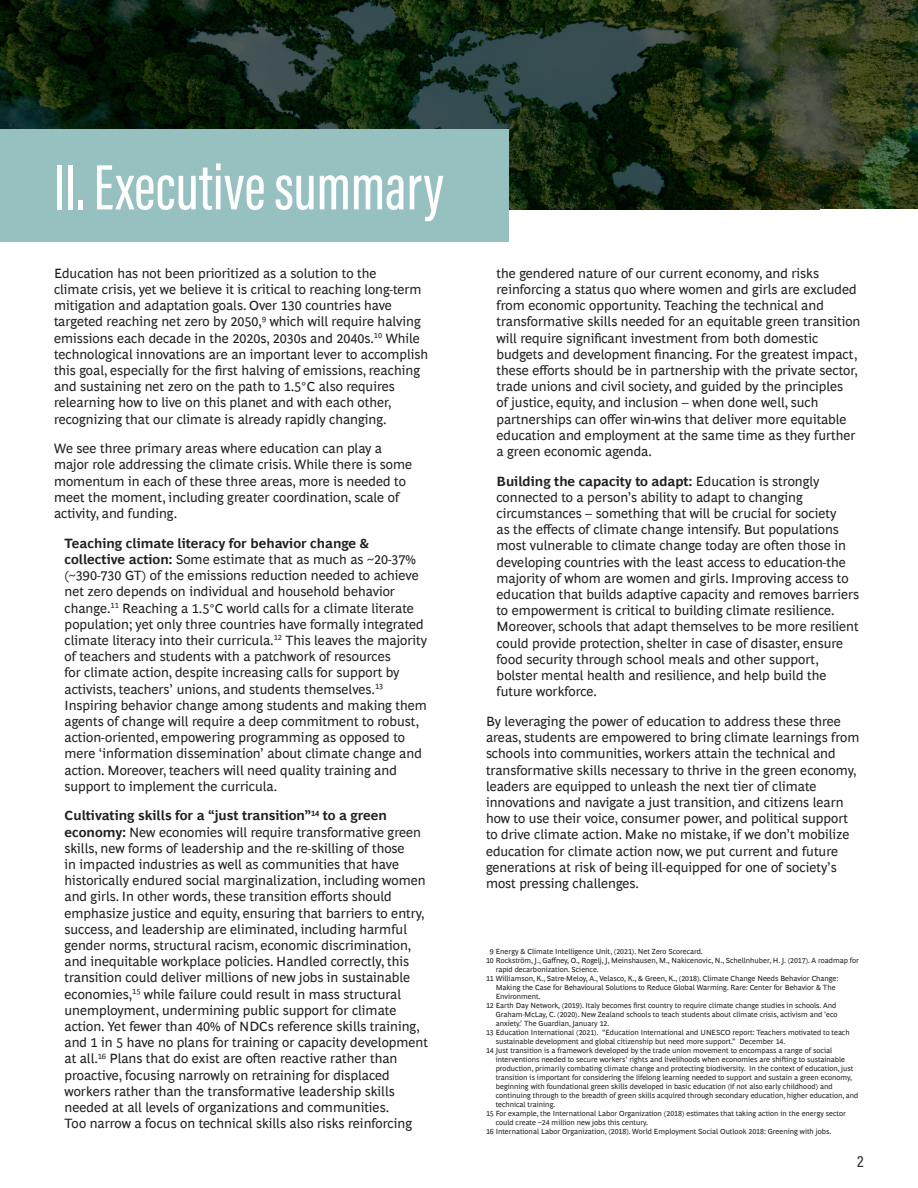
<style>
.page{position:relative;width:918px;height:1188px;background:#fff}
.page>*{position:absolute;margin:0;border:0;box-sizing:border-box;transform-origin:0 0}
.t1{font:66px "Acumin Variable Concept";color:#fff}
.t2{font:16.5px "Acumin Variable Concept";color:#333}
.Body_copy{font:13.5px/16.2px "Henderson BCG Sans";color:#231f20}
.Footer_text{font:7.5px/9px "Henderson BCG Sans";color:#231f20}
.s1{font-weight:700}
</style>
<div class="page">
<svg style="left:0;top:0;width:918px;height:210px;background:#1b2d19"></svg>
<div style="left:0;top:129px;width:509px;height:112px;background:#97c1c1"></div>
<svg style="left:859px;top:126px;width:59px;height:84px;background:#2f4621"></svg>
<p class="t1" style="left:54px;top:141px;width:391px">II. Executive summary</p>
<p class="Body_copy" style="left:54px;top:264px;width:376px">Education has not been prioritized as a solution to the<br>climate crisis, yet we believe it is critical to reaching long-term mitigation and adaptation goals. Over 130 countries have targeted reaching net zero by 2050,<sup>9</sup> which will require halving emissions each decade in the 2020s, 2030s and 2040s.<sup>10</sup> While technological innovations are an important lever to accomplish this goal, especially for the first halving of emissions, reaching and sustaining net zero on the path to 1.5°C also requires relearning how to live on this planet and with each other, recognizing that our climate is already rapidly changing.</p>
<p class="Body_copy" style="left:54px;top:439px;width:360px">We see three primary areas where education can play a major role addressing the climate crisis. While there is some momentum in each of these three areas, more is needed to meet the moment, including greater coordination, scale of activity, and funding.</p>
<p class="Body_copy" style="left:65px;top:534px;width:364px"><span class="s1">Teaching climate literacy for behavior change &amp; collective action:</span> Some estimate that as much as ~20-37% (~390-730 GT) of the emissions reduction needed to achieve net zero depends on individual and household behavior change.<sup>11</sup> Reaching a 1.5°C world calls for a climate literate population; yet only three countries have formally integrated climate literacy into their curricula.<sup>12</sup> This leaves the majority of teachers and students with a patchwork of resources<br>for climate action, despite increasing calls for support by activists, teachers’ unions, and students themselves.<sup>13<br></sup>Inspiring behavior change among students and making them agents of change will require a deep commitment to robust, action-oriented, empowering programming as opposed to mere ‘information dissemination’ about climate change and action. Moreover, teachers will need quality training and support to implement the curricula.</p>
<p class="Body_copy" style="left:65px;top:807px;width:365px"><span class="s1">Cultivating skills for a “just transition”</span><sup>14</sup> <span class="s1">to a green economy:</span> New economies will require transformative green skills, new forms of leadership and the re-skilling of those<br>in impacted industries as well as communities that have historically endured social marginalization, including women and girls. In other words, these transition efforts should emphasize justice and equity, ensuring that barriers to entry, success, and leadership are eliminated, including harmful gender norms, structural racism, economic discrimination, and inequitable workplace policies. Handled correctly, this transition could deliver millions of new jobs in sustainable economies,<sup>15</sup> while failure could result in mass structural unemployment, undermining public support for climate action. Yet fewer than 40% of NDCs reference skills training, and 1 in 5 have no plans for training or capacity development at all.<sup>16</sup> Plans that do exist are often reactive rather than proactive, focusing narrowly on retraining for displaced workers rather than the transformative leadership skills needed at all levels of organizations and communities.<br>Too narrow a focus on technical skills also risks reinforcing</p>
<p class="Body_copy" style="left:497px;top:264px;width:365px">the gendered nature of our current economy, and risks reinforcing a status quo where women and girls are excluded from economic opportunity. Teaching the technical and transformative skills needed for an equitable green transition will require significant investment from both domestic budgets and development financing. For the greatest impact, these efforts should be in partnership with the private sector, trade unions and civil society, and guided by the principles<br>of justice, equity, and inclusion – when done well, such partnerships can offer win-wins that deliver more equitable education and employment at the same time as they further a green economic agenda.</p>
<p class="Body_copy" style="left:497px;top:472px;width:364px"><span class="s1">Building the capacity to adapt:</span> Education is strongly connected to a person’s ability to adapt to changing circumstances – something that will be crucial for society<br>as the effects of climate change intensify. But populations most vulnerable to climate change today are often those in developing countries with the least access to education-the majority of whom are women and girls. Improving access to education that builds adaptive capacity and removes barriers to empowerment is critical to building climate resilience.<br>Moreover, schools that adapt themselves to be more resilient could provide protection, shelter in case of disaster, ensure food security through school meals and other support, bolster mental health and resilience, and help build the future workforce.</p>
<p class="Body_copy" style="left:486px;top:712px;width:375px">By leveraging the power of education to address these three areas, students are empowered to bring climate learnings from schools into communities, workers attain the technical and transformative skills necessary to thrive in the green economy, leaders are equipped to unleash the next tier of climate innovations and navigate a just transition, and citizens learn how to use their voice, consumer power, and political support to drive climate action. Make no mistake, if we don’t mobilize education for climate action now, we put current and future generations at risk of being ill-equipped for one of society’s most pressing challenges.</p>
<p class="Footer_text" style="left:490px;top:946px;width:214px">9 Energy &amp; Climate Intelligence Unit, (2021). Net Zero Scorecard.</p>
<p class="Footer_text" style="left:496px;top:955px;width:365px;text-indent:-10px">10 Rockström, J., Gaffney, O., Rogelj, J, Meinshausen, M., Nakicenovic, N., Schellnhuber, H. J. (2017). A roadmap for rapid decarbonization. Science.</p>
<p class="Footer_text" style="left:496px;top:973px;width:344px;text-indent:-10px">11 Williamson, K., Satre-Meloy, A., Velasco, K., &amp; Green, K., (2018). Climate Change Needs Behavior Change:<br>Making the Case for Behavioural Solutions to Reduce Global Warming. Rare: Center for Behavior &amp; The<br>Environment.</p>
<p class="Footer_text" style="left:496px;top:1000px;width:343px;text-indent:-10px">12 Earth Day Network, (2019). Italy becomes first country to require climate change studies in schools. And<br>Graham-McLay, C. (2020). New Zealand schools to teach students about climate crisis, activism and 'eco anxiety.’ The Guardian, January 12.</p>
<p class="Footer_text" style="left:496px;top:1027px;width:355px;text-indent:-10px">13 Education International (2021). “Education International and UNESCO report: Teachers motivated to teach sustainable development and global citizenship but need more support.” December 14.</p>
<p class="Footer_text" style="left:496px;top:1045px;width:364px;text-indent:-10px">14 Just transition is a framework developed by the trade union movement to encompass a range of social interventions needed to secure workers' rights and livelihoods when economies are shifting to sustainable production, primarily combating climate change and protecting biodiversity. In the context of education, just transition is important for considering the lifelong learning needed to support and sustain a green economy, beginning with foundational green skills developed in basic education (if not also early childhood) and continuing through to the breadth of green skills acquired through secondary education, higher education, and technical training.</p>
<p class="Footer_text" style="left:496px;top:1108px;width:352px;text-indent:-10px">15 For example, the International Labor Organization (2018) estimates that taking action in the energy sector could create ~24 million new jobs this century.</p>
<p class="Footer_text" style="left:486px;top:1126px;width:347px">16 International Labor Organization, (2018). World Employment Social Outlook 2018: Greening with jobs.</p>
<p class="t2" style="left:857px;top:1150px;width:8px">2</p>
</div>
